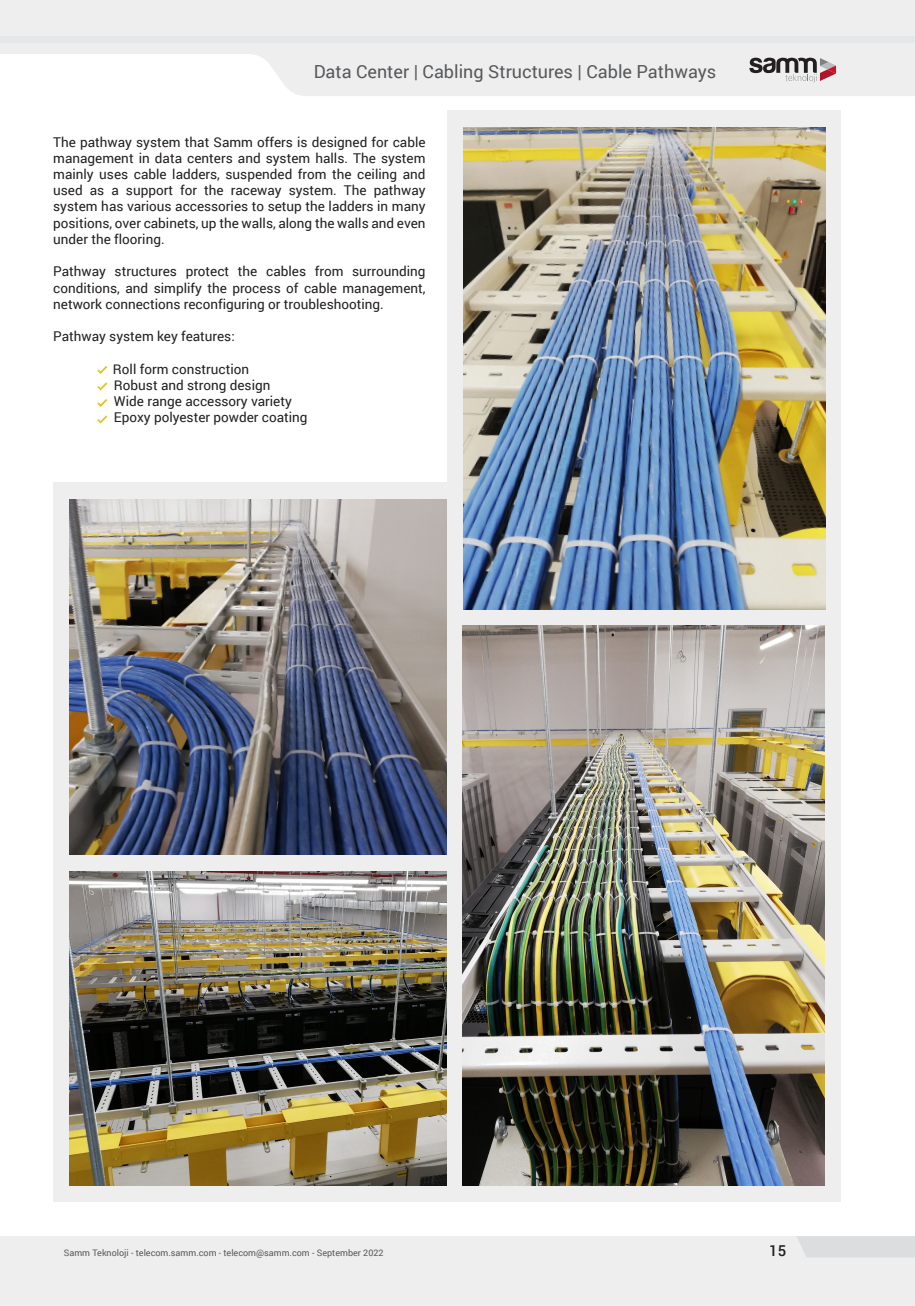
<style>
.page{position:relative;width:915px;height:1306px;background:#fff}
.page>*{position:absolute;margin:0;border:0;box-sizing:border-box;transform-origin:0 0}
.t1{font:18px "Roboto";color:#57585a}
.t2{font:500 15px "Roboto";color:#231f20}
.t3{font:13.5px/16.2px "Roboto";color:#231f20;text-align:justify}
.t4{font:9px "Roboto";color:#57585a}
</style>
<div class="page">
<div style="left:53px;top:482px;width:400px;height:720px;background:#eeeeef"></div>
<div style="left:446px;top:111px;width:394px;height:1091px;background:#eeeeef"></div>
<img style="left:70px;top:499px;width:376px;height:355px">
<svg style="left:0;top:0;width:914px;height:96px;fill:#eeeeef"></svg>
<div style="left:0;top:36px;width:914px;height:7px;background:#e6e7e9"></div>
<svg style="left:749px;top:58px;width:86px;height:24px"></svg>
<div style="left:0;top:1236px;width:914px;height:69px;background:#eeeeef"></div>
<div style="left:797px;top:1236px;width:117px;height:21px;background:#dcdddf"></div>
<svg style="left:97px;top:366px;width:11px;height:58px"></svg>
<img style="left:70px;top:871px;width:376px;height:314px">
<img style="left:462px;top:626px;width:362px;height:559px">
<img style="left:463px;top:127px;width:361px;height:482px">
<h1 class="t1" style="left:313px;top:59px;width:404px">Data Center | Cabling Structures | Cable Pathways</h1>
<p class="t3" style="left:53px;top:133px;width:374px">The pathway system that Samm offers is designed for cable management in data centers and system halls. The system mainly uses cable ladders, suspended from the ceiling and used as a support for the raceway system. The pathway system has various accessories to setup the ladders in many positions, over cabinets, up the walls, along the walls and even under the flooring.</p>
<p class="t3" style="left:53px;top:263px;width:374px">Pathway structures protect the cables from surrounding conditions, and simplify the process of cable management, network connections reconfiguring or troubleshooting.</p>
<p class="t3" style="left:53px;top:328px;width:183px">Pathway system key features:</p>
<p class="t3" style="left:113px;top:360px;width:196px;text-align:left">Roll form construction<br>Robust and strong design<br>Wide range accessory variety<br>Epoxy polyester powder coating</p>
<p class="t4" style="left:64px;top:1246px;width:321px">Samm Teknoloji - telecom.samm.com - telecom@samm.com - September 2022</p>
<p class="t2" style="left:768px;top:1240px;width:19px">15</p>
</div>
